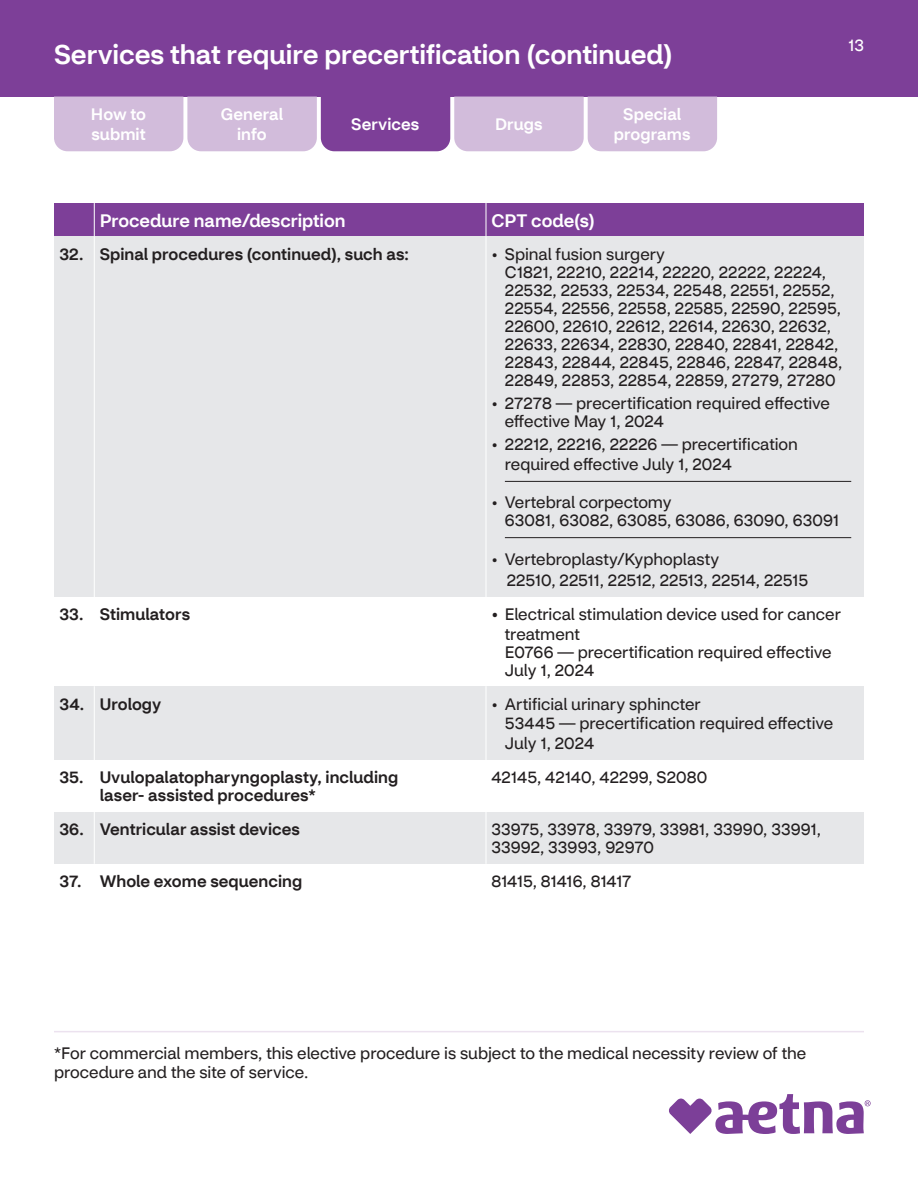
<style>
.page{position:relative;width:918px;height:1188px;background:#fff}
.page>*{position:absolute;margin:0;border:0;box-sizing:border-box;transform-origin:0 0}
.t1{font:500 27px "CVS Health Sans";color:#fff}
.t2{font:500 18px "CVS Health Sans";letter-spacing:.005em;color:#fff}
.t3{font:16.5px/18px "CVS Health Sans";color:#231f20}
.t4{font:500 16.5px/18px "CVS Health Sans";letter-spacing:.005em;color:#231f20}
.t5{font:500 16.5px/19.5px "CVS Health Sans";letter-spacing:.005em;color:#fff;text-align:center}
.t6{font:16.5px "CVS Health Sans";color:#fff}
.s1{font-weight:500}
</style>
<div class="page">
<div style="left:0;top:0;width:918px;height:97px;background:#7d3f98"></div>
<svg style="left:669px;top:1094px;width:202px;height:40px"></svg>
<hr style="left:54px;top:1031px;width:810px;height:1px;background:#ece2ef">
<svg style="left:54px;top:97px;width:663px;height:54px;background:#c3a6cf"></svg>
<div style="left:54px;top:203px;width:40px;height:34px;background:#7d3f98"></div>
<div style="left:94px;top:203px;width:392px;height:34px;background:#7d3f98"></div>
<div style="left:486px;top:203px;width:378px;height:34px;background:#7d3f98"></div>
<div style="left:54px;top:237px;width:40px;height:360px;background:#e6e7e9"></div>
<div style="left:94px;top:237px;width:392px;height:360px;background:#e6e7e9"></div>
<div style="left:486px;top:237px;width:378px;height:360px;background:#e6e7e9"></div>
<div style="left:54px;top:687px;width:40px;height:73px;background:#e6e7e9"></div>
<div style="left:94px;top:687px;width:392px;height:73px;background:#e6e7e9"></div>
<div style="left:486px;top:687px;width:378px;height:73px;background:#e6e7e9"></div>
<div style="left:54px;top:812px;width:40px;height:52px;background:#e6e7e9"></div>
<div style="left:94px;top:812px;width:392px;height:52px;background:#e6e7e9"></div>
<div style="left:486px;top:812px;width:378px;height:52px;background:#e6e7e9"></div>
<hr style="left:94px;top:203px;width:1px;height:34px;background:#fff">
<hr style="left:486px;top:203px;width:1px;height:34px;background:#fff">
<hr style="left:94px;top:237px;width:1px;height:360px;background:#fff">
<hr style="left:486px;top:237px;width:1px;height:360px;background:#fff">
<hr style="left:94px;top:687px;width:1px;height:73px;background:#fff">
<hr style="left:486px;top:687px;width:1px;height:73px;background:#fff">
<hr style="left:94px;top:812px;width:1px;height:52px;background:#fff">
<hr style="left:486px;top:812px;width:1px;height:52px;background:#fff">
<hr style="left:505px;top:481px;width:346px;height:1px;background:#231f20">
<hr style="left:505px;top:537px;width:346px;height:1px;background:#231f20">
<h1 class="t1" style="left:54px;top:38px;width:620px">Services that require precertification (continued)</h1>
<p class="t5" style="left:221px;top:105px;width:64px">General info</p>
<p class="t5" style="left:495px;top:115px;width:49px">Drugs</p>
<p class="t5" style="left:614px;top:105px;width:78px">Special programs</p>
<p class="t5" style="left:91px;top:105px;width:57px;text-align:left">How to submit</p>
<p class="t5" style="left:351px;top:115px;width:70px">Services</p>
<p class="t6" style="left:848px;top:35px;width:17px">13</p>
<p class="t2" style="left:100px;top:209px;width:247px">Procedure name/description</p>
<p class="t2" style="left:491px;top:209px;width:105px">CPT code(s)</p>
<p class="t4" style="left:59px;top:245px;width:351px">32. Spinal procedures (continued), such as:</p>
<p class="t3" style="left:505px;top:245px;width:339px;text-indent:-13px">• Spinal fusion surgery<br>C1821, 22210, 22214, 22220, 22222, 22224, 22532, 22533, 22534, 22548, 22551, 22552, 22554, 22556, 22558, 22585, 22590, 22595, 22600, 22610, 22612, 22614, 22630, 22632, 22633, 22634, 22830, 22840, 22841, 22842, 22843, 22844, 22845, 22846, 22847, 22848, 22849, 22853, 22854, 22859, 27279, 27280</p>
<p class="t3" style="left:505px;top:394px;width:327px;text-indent:-13px">• 27278 — precertification required effective effective May 1, 2024</p>
<p class="t3" style="left:505px;top:435px;width:295px;line-height:19.8px;text-indent:-13px">• 22212, 22216, 22226 — precertification required effective July 1, 2024</p>
<p class="t3" style="left:505px;top:494px;width:336px;text-indent:-13px">• Vertebral corpectomy<br>63081, 63082, 63085, 63086, 63090, 63091</p>
<p class="t3" style="left:507px;top:548px;width:303px;line-height:21.5px;text-indent:-15px">• Vertebroplasty/Kyphoplasty<br>22510, 22511, 22512, 22513, 22514, 22515</p>
<p class="t4" style="left:59px;top:605px;width:26px">33.</p>
<p class="t4" style="left:100px;top:605px;width:92px">Stimulators</p>
<p class="t3" style="left:505px;top:604px;width:337px;line-height:19.8px;text-indent:-13px"><span class="s1">•</span> Electrical stimulation device used for cancer treatment</p>
<p class="t3" style="left:505px;top:643px;width:328px">E0766 — precertification required effective<br>July 1, 2024</p>
<p class="t4" style="left:59px;top:695px;width:26px">34.</p>
<p class="t4" style="left:100px;top:695px;width:63px">Urology</p>
<p class="t3" style="left:505px;top:694px;width:330px;line-height:19.8px;text-indent:-13px">• Artificial urinary sphincter<br>53445 — precertification required effective<br>July 1, 2024</p>
<p class="t4" style="left:59px;top:768px;width:26px">35.</p>
<p class="t4" style="left:100px;top:768px;width:300px">Uvulopalatopharyngoplasty, including laser- assisted procedures*</p>
<p class="t3" style="left:491px;top:768px;width:217px">42145, 42140, 42299, S2080</p>
<p class="t4" style="left:59px;top:820px;width:26px">36.</p>
<p class="t4" style="left:100px;top:820px;width:202px">Ventricular assist devices</p>
<p class="t3" style="left:491px;top:820px;width:331px">33975, 33978, 33979, 33981, 33990, 33991,<br>33992, 33993, 92970</p>
<p class="t4" style="left:59px;top:872px;width:24px">37.</p>
<p class="t4" style="left:100px;top:872px;width:204px">Whole exome sequencing</p>
<p class="t3" style="left:491px;top:872px;width:142px">81415, 81416, 81417</p>
<p class="t3" style="left:54px;top:1043px;width:754px;line-height:19.8px">*For commercial members, this elective procedure is subject to the medical necessity review of the procedure and the site of service.</p>
</div>
